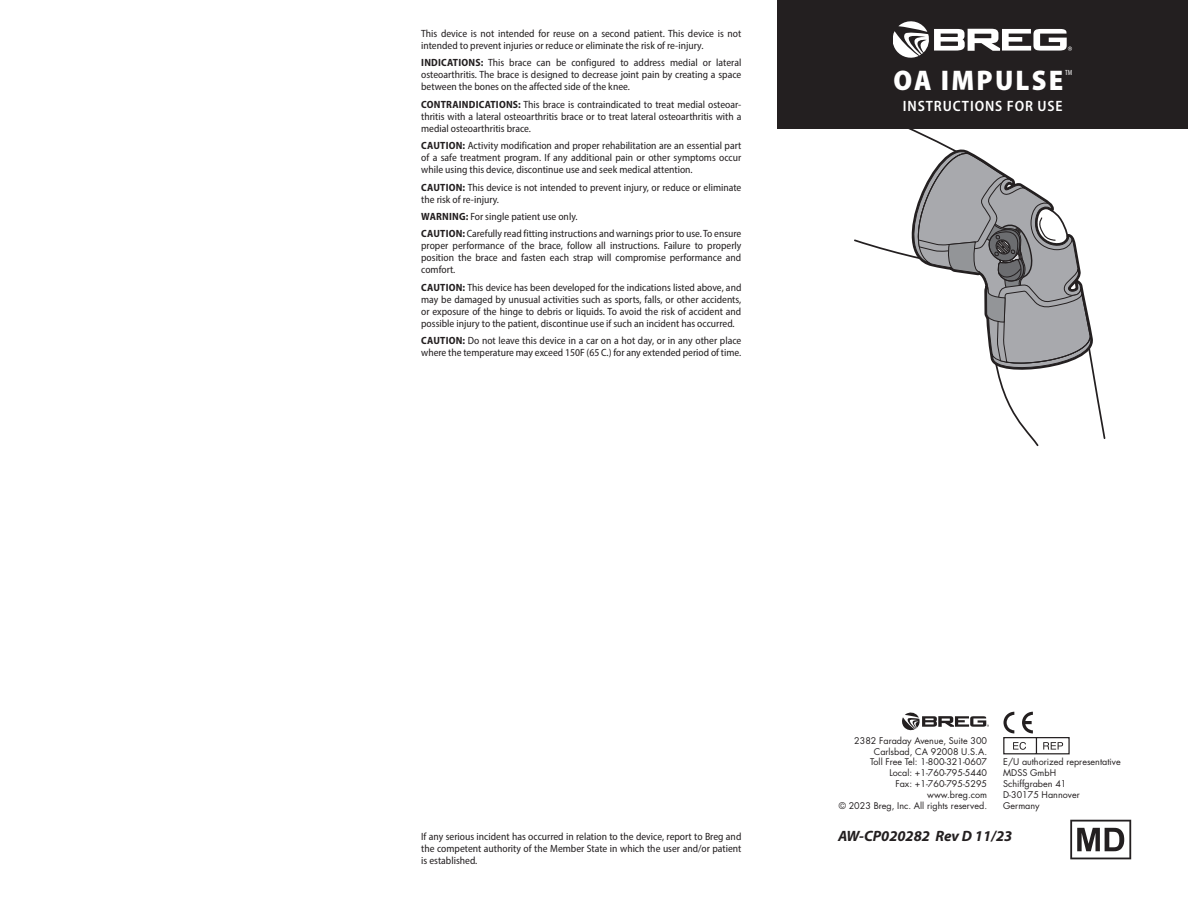
<style>
.page{position:relative;width:1188px;height:918px;background:#fff}
.page>*{position:absolute;margin:0;border:0;box-sizing:border-box;transform-origin:0 0}
.t1{font:900 semi-condensed 28.5px "Myriad Pro";letter-spacing:.08em;color:#fff}
.t2{font:700 16.65px "Myriad Pro";color:#231f20}
.t3{font:italic 700 15px "Myriad Pro";color:#231f20}
.t4{font:600 semi-condensed 15px "Myriad Pro";letter-spacing:.06em;color:#fff}
.t5{font:semi-condensed 10.5px/12px "Myriad Pro";color:#231f20;text-align:justify}
.t6{font:9px/10.8px "Futura Std";color:#231f20;text-align:right}
.t7{font:condensed 7.5px "Myriad Pro";color:#fff}
.s1{font-weight:700}
</style>
<div class="page">
<svg style="left:854px;top:136px;width:242px;height:311px"></svg>
<div style="left:778px;top:0;width:410px;height:129px;background:#231f20"></div>
<svg style="left:894px;top:21px;width:178px;height:37px"></svg>
<svg style="left:1003px;top:712px;width:67px;height:43px"></svg>
<svg style="left:902px;top:712px;width:87px;height:19px"></svg>
<svg style="left:1070px;top:820px;width:61px;height:39px"></svg>
<p class="t5" style="left:421px;top:27px;width:322px">This device is not intended for reuse on a second patient. This device is not intended to prevent injuries or reduce or eliminate the risk of re-injury.</p>
<p class="t5" style="left:421px;top:57px;width:322px"><span class="s1">INDICATIONS:</span> This brace can be configured to address medial or lateral osteoarthritis. The brace is designed to decrease joint pain by creating a space between the bones on the affected side of the knee.</p>
<p class="t5" style="left:421px;top:98px;width:322px"><span class="s1">CONTRAINDICATIONS:</span> This brace is contraindicated to treat medial osteoar&shy;thritis with a lateral osteoarthritis brace or to treat lateral osteoarthritis with a medial osteoarthritis brace.</p>
<p class="t5" style="left:421px;top:140px;width:322px"><span class="s1">CAUTION:</span> Activity modification and proper rehabilitation are an essential part of a safe treatment program. If any additional pain or other symptoms occur while using this device, discontinue use and seek medical attention.</p>
<p class="t5" style="left:421px;top:181px;width:322px"><span class="s1">CAUTION:</span> This device is not intended to prevent injury, or reduce or eliminate the risk of re-injury.</p>
<p class="t5" style="left:421px;top:210px;width:158px"><span class="s1">WARNING:</span> For single patient use only.</p>
<p class="t5" style="left:421px;top:228px;width:322px"><span class="s1">CAUTION:</span> Carefully read fitting instructions and warnings prior to use. To ensure proper performance of the brace, follow all instructions. Failure to properly position the brace and fasten each strap will compromise performance and comfort.</p>
<p class="t5" style="left:421px;top:281px;width:322px"><span class="s1">CAUTION:</span> This device has been developed for the indications listed above, and may be damaged by unusual activities such as sports, falls, or other accidents, or exposure of the hinge to debris or liquids. To avoid the risk of accident and possible injury to the patient, discontinue use if such an incident has occurred.</p>
<p class="t5" style="left:421px;top:335px;width:322px"><span class="s1">CAUTION:</span> Do not leave this device in a car on a hot day, or in any other place where the temperature may exceed 150F (65 C.) for any extended period of time.</p>
<p class="t1" style="left:893px;top:62px;width:171px">OA IMPULSE</p>
<p class="t7" style="left:1065px;top:68px;width:9px">TM</p>
<p class="t4" style="left:903px;top:97px;width:161px">INSTRUCTIONS FOR USE</p>
<p class="t5" style="left:421px;top:830px;width:322px">If any serious incident has occurred in relation to the device, report to Breg and the competent authority of the Member State in which the user and/or patient is established.</p>
<p class="t6" style="left:854px;top:735px;width:134px">2382 Faraday Avenue, Suite 300<br>Carlsbad, CA 92008 U.S.A.</p>
<p class="t6" style="left:870px;top:757px;width:118px">Toll Free Tel: 1-800-321-0607</p>
<p class="t6" style="left:889px;top:768px;width:99px">Local: +1-760-795-5440</p>
<p class="t6" style="left:895px;top:778px;width:93px">Fax: +1-760-795-5295</p>
<p class="t6" style="left:927px;top:789px;width:61px">www.breg.com</p>
<p class="t6" style="left:839px;top:800px;width:150px">© 2023 Breg, Inc. All rights reserved.</p>
<p class="t2" style="left:933px;top:750px;width:11px">2</p>
<p class="t6" style="left:1003px;top:757px;width:119px">E/U authorized representative</p>
<p class="t6" style="left:1003px;top:768px;width:54px">MDSS GmbH</p>
<p class="t6" style="left:1003px;top:778px;width:65px">Schiffgraben 41</p>
<p class="t6" style="left:1003px;top:789px;width:78px">D-30175 Hannover</p>
<p class="t6" style="left:1003px;top:800px;width:38px">Germany</p>
<p class="t3" style="left:838px;top:827px;width:176px">AW-CP020282 Rev D 11/23</p>
</div>
